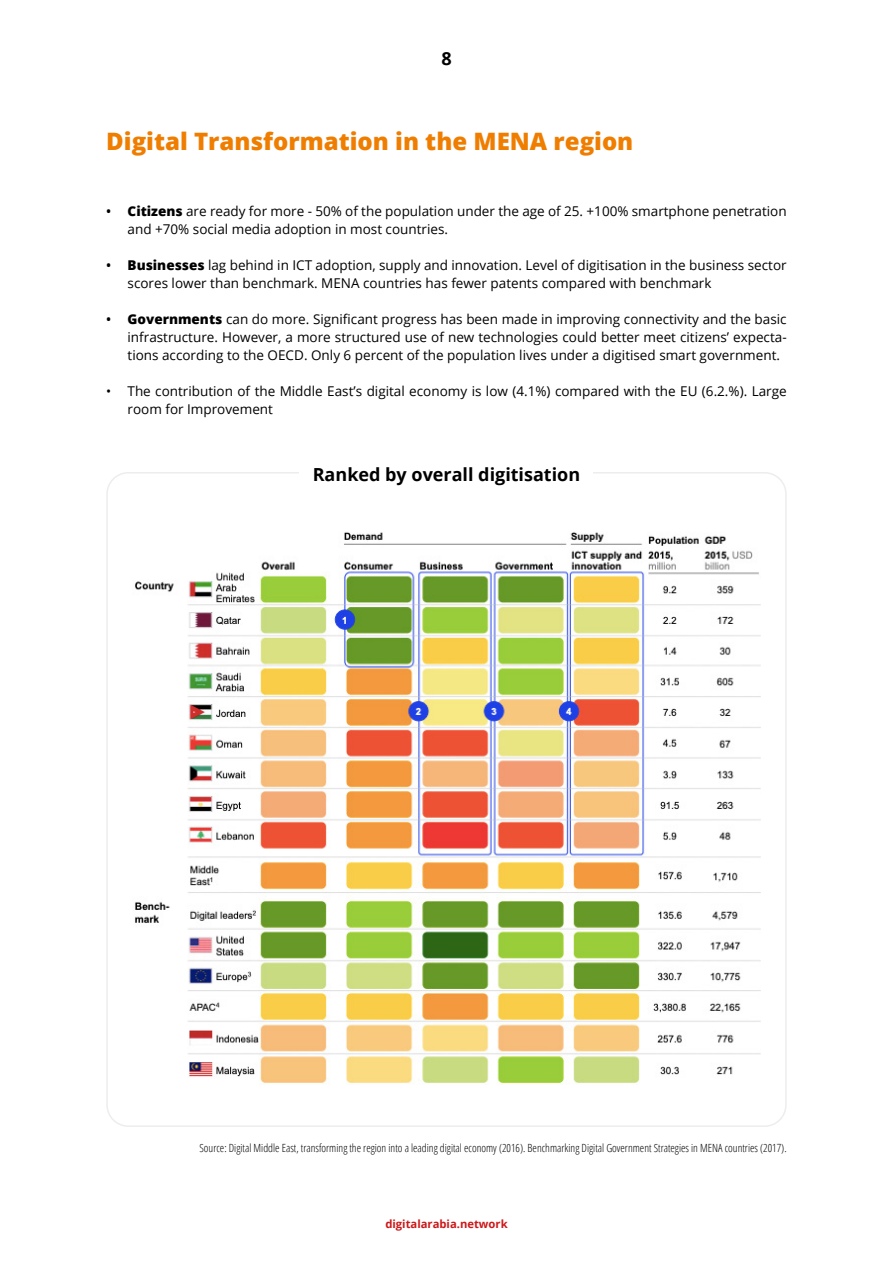
<style>
.page{position:relative;width:893px;height:1263px;background:#fff}
.page>*{position:absolute;margin:0;border:0;box-sizing:border-box;transform-origin:0 0}
.t1{font:800 24px "Open Sans";color:#ef7d00}
.t2{font:700 18px "Open Sans";color:#000}
.t3{font:13.5px/18px "Open Sans";color:#000}
.t4{font:300 condensed 11.25px "Open Sans";color:#000}
.t5{font:700 11.25px "Open Sans";color:#cd1719}
.s1{font-weight:600}
.s2{font-weight:800}
</style>
<div class="page">
<img style="left:135px;top:532px;width:625px;height:553px">
<div style="left:124px;top:513px;width:166px;height:35px;background:#fff"></div>
<h2 class="t2" style="left:441px;top:46px;width:12px">8</h2>
<h1 class="t1" style="left:106px;top:123px;width:529px">Digital Transformation in the MENA region</h1>
<p class="t3" style="left:128px;top:202px;width:661px;text-indent:-21px"><span class="s1">•</span> <span class="s2">Citizens</span> are ready for more - 50% of the population under the age of 25. +100% smartphone penetration and +70% social media adoption in most countries.</p>
<p class="t3" style="left:128px;top:256px;width:661px;text-indent:-21px"><span class="s1">•</span> <span class="s2">Businesses</span> lag behind in ICT adoption, supply and innovation. Level of digitisation in the business sector scores lower than benchmark. MENA countries has fewer patents compared with benchmark</p>
<p class="t3" style="left:128px;top:310px;width:661px;text-align:justify;text-indent:-21px"><span class="s1">•</span> <span class="s2">Governments</span> can do more. Significant progress has been made in improving connectivity and the basic infrastructure. However, a more structured use of new technologies could better meet citizens’ expecta&shy;tions according to the OECD. Only 6 percent of the population lives under a digitised smart government.</p>
<p class="t3" style="left:128px;top:382px;width:661px;text-indent:-21px">• The contribution of the Middle East’s digital economy is low (4.1%) compared with the EU (6.2.%). Large room for Improvement</p>
<h2 class="t2" style="left:313px;top:462px;width:269px">Ranked by overall digitisation</h2>
<p class="t4" style="left:199px;top:1140px;width:589px">Source: Digital Middle East, transforming the region into a leading digital economy (2016). Benchmarking Digital Government Strategies in MENA countries (2017).</p>
<p class="t5" style="left:385px;top:1216px;width:124px">digitalarabia.network</p>
</div>
